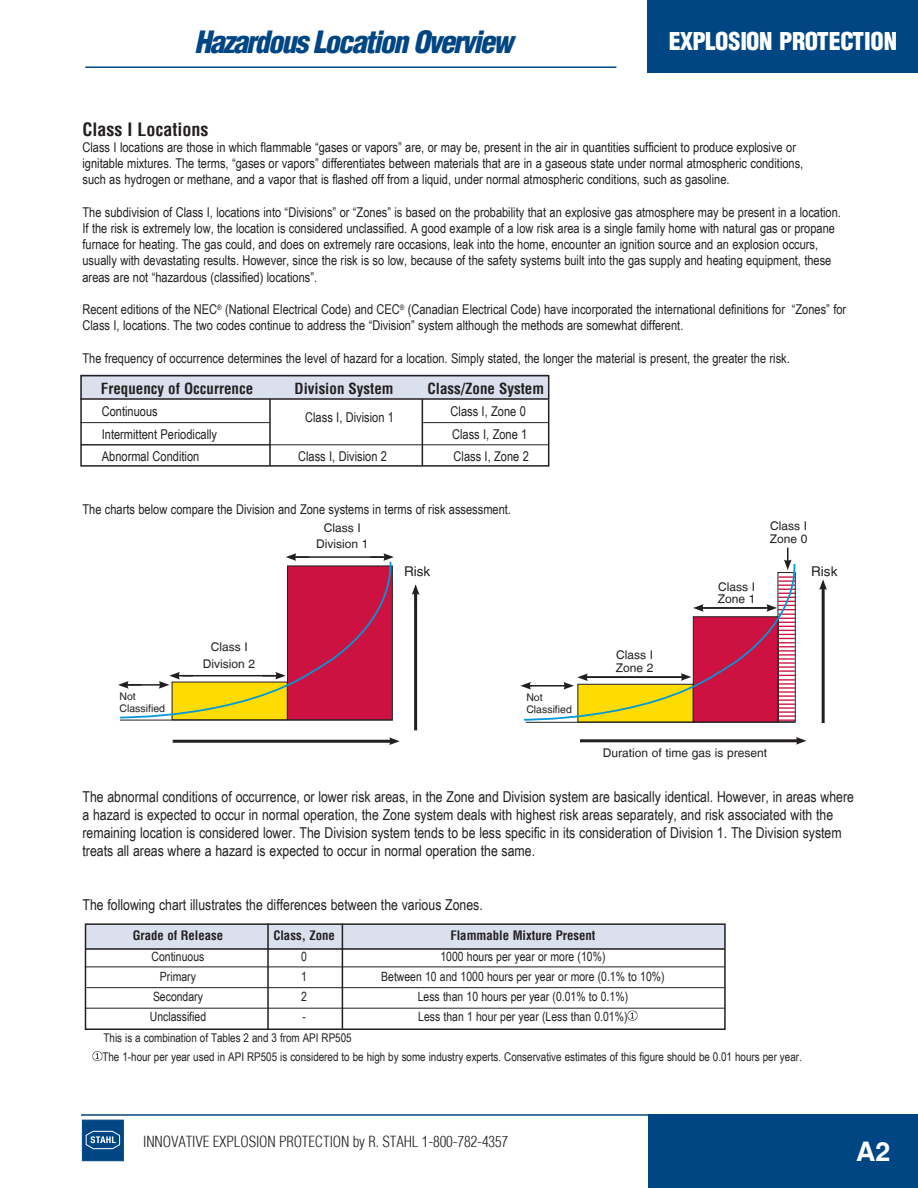
<style>
.page{position:relative;width:918px;height:1188px;background:#fff}
.page>*{position:absolute;margin:0;border:0;box-sizing:border-box;transform-origin:0 0}
.t1{font:italic 900 condensed 30px "Helvetica LT";letter-spacing:-.055em;color:#004684}
.t2{font:700 27px "Helvetica LT";color:#fff}
.t3{font:900 condensed 24px "Helvetica LT";letter-spacing:-.02em;color:#fff}
.t4{font:700 condensed 18px "Helvetica LT";color:#231f20}
.t5{font:15px/18px "Arial Narrow";color:#231f20}
.Body_text{font:300 condensed 15px "Helvetica LT";letter-spacing:-.01em;color:#231f20}
.Bold_Subheader{font:700 condensed 15px "Helvetica LT";color:#231f20}
.t6{font:13.5px/16.2px "Arial Narrow";color:#231f20}
.t7{font:13.5px "Helvetica LT";color:#231f20}
.t8{font:12.75px "Arial Narrow";color:#231f20}
.Bold_Subheader-2{font:700 condensed 12.75px "Helvetica LT";color:#231f20}
.t9{font:12px "Arial Narrow";color:#231f20}
.t10{font:12px "Helvetica LT";color:#231f20}
.t11{font:10.5px/12px "Helvetica LT";color:#231f20}
</style>
<div class="page">
<div style="left:648px;top:0;width:270px;height:73px;background:#004684"></div>
<div style="left:648px;top:1114px;width:270px;height:74px;background:#004684"></div>
<hr style="left:81px;top:1114px;width:837px;height:2px;background:#004684">
<hr style="left:85px;top:66px;width:531px;height:2px;background:#004684">
<div style="left:82px;top:1120px;width:42px;height:41px;background:#004684;border:1px solid #004684"></div>
<svg style="left:85px;top:1130px;width:35px;height:19px"></svg>
<hr style="left:526px;top:722px;width:269px;height:1px;background:#231f20">
<svg style="left:524px;top:564px;width:272px;height:158px"></svg>
<hr style="left:87px;top:987px;width:638px;height:1px;background:#231f20">
<hr style="left:85px;top:1008px;width:640px;height:1px;background:#231f20">
<div style="left:85px;top:924px;width:639px;height:26px;background:#dae0ed"></div>
<div style="left:85px;top:923px;width:641px;height:107px;border:2px solid #231f20"></div>
<hr style="left:267px;top:924px;width:2px;height:105px;background:#231f20">
<hr style="left:85px;top:948px;width:640px;height:2px;background:#231f20">
<hr style="left:85px;top:967px;width:640px;height:1px;background:#231f20">
<hr style="left:342px;top:924px;width:1px;height:105px;background:#231f20">
<img style="left:622px;top:1007px;width:21px;height:14px">
<img style="left:92px;top:1051px;width:11px;height:10px">
<div style="left:80px;top:375px;width:468px;height:24px;background:#dae0ed"></div>
<div style="left:80px;top:375px;width:469px;height:92px;border:2px solid #231f20"></div>
<hr style="left:269px;top:399px;width:2px;height:67px;background:#231f20">
<hr style="left:81px;top:444px;width:189px;height:1px;background:#231f20">
<hr style="left:269px;top:444px;width:279px;height:1px;background:#231f20">
<hr style="left:422px;top:399px;width:1px;height:67px;background:#231f20">
<hr style="left:80px;top:398px;width:468px;height:2px;background:#231f20">
<hr style="left:423px;top:422px;width:125px;height:1px;background:#231f20">
<hr style="left:80px;top:422px;width:189px;height:1px;background:#231f20">
<hr style="left:414px;top:593px;width:3px;height:137px;background:#231f20">
<hr style="left:822px;top:585px;width:3px;height:138px;background:#231f20">
<hr style="left:173px;top:740px;width:218px;height:3px;background:#231f20">
<hr style="left:580px;top:739px;width:218px;height:3px;background:#231f20">
<svg style="left:784px;top:548px;width:8px;height:22px"></svg>
<svg style="left:819px;top:579px;width:8px;height:24px"></svg>
<svg style="left:693px;top:604px;width:11px;height:8px"></svg>
<svg style="left:784px;top:737px;width:23px;height:8px"></svg>
<hr style="left:697px;top:607px;width:72px;height:2px;background:#231f20">
<svg style="left:766px;top:576px;width:30px;height:145px"></svg>
<hr style="left:581px;top:676px;width:102px;height:2px;background:#231f20">
<svg style="left:681px;top:673px;width:10px;height:8px"></svg>
<hr style="left:528px;top:685px;width:38px;height:2px;background:#231f20">
<svg style="left:563px;top:673px;width:25px;height:17px"></svg>
<svg style="left:520px;top:682px;width:12px;height:8px"></svg>
<svg style="left:412px;top:584px;width:7px;height:24px"></svg>
<div style="left:172px;top:682px;width:116px;height:38px;background:#4f4620"></div>
<hr style="left:120px;top:720px;width:273px;height:1px;background:#231f20">
<svg style="left:376px;top:737px;width:24px;height:8px"></svg>
<svg style="left:118px;top:553px;width:276px;height:166px"></svg>
<p class="t1" style="left:195px;top:23px;width:320px">Hazardous Location Overview</p>
<p class="t3" style="left:669px;top:26px;width:230px">EXPLOSION PROTECTION</p>
<p class="t4" style="left:82px;top:118px;width:127px">Class I Locations</p>
<p class="t6" style="left:82px;top:139px;width:722px">Class I locations are those in which flammable “gases or vapors” are, or may be, present in the air in quantities sufficient to produce explosive or ignitable mixtures. The terms, “gases or vapors” differentiates between materials that are in a gaseous state under normal atmospheric conditions, such as hydrogen or methane, and a vapor that is flashed off from a liquid, under normal atmospheric conditions, such as gasoline.</p>
<p class="t6" style="left:82px;top:203px;width:760px">The subdivision of Class I, locations into “Divisions” or “Zones” is based on the probability that an explosive gas atmosphere may be present in a location.<br>If the risk is extremely low, the location is considered unclassified. A good example of a low risk area is a single family home with natural gas or propane furnace for heating. The gas could, and does on extremely rare occasions, leak into the home, encounter an ignition source and an explosion occurs,</p>
<p class="t6" style="left:82px;top:252px;width:750px">usually with devastating results. However, since the risk is so low, because of the safety systems built into the gas supply and heating equipment, these areas are not “hazardous (classified) locations”.</p>
<p class="t6" style="left:82px;top:301px;width:765px">Recent editions of the NEC<sup>®</sup> (National Electrical Code) and CEC<sup>®</sup> (Canadian Electrical Code) have incorporated the international definitions for “Zones” for<br>Class I, locations. The two codes continue to address the “Division” system although the methods are somewhat different.</p>
<p class="t6" style="left:82px;top:349px;width:709px">The frequency of occurrence determines the level of hazard for a location. Simply stated, the longer the material is present, the greater the risk.</p>
<p class="Bold_Subheader" style="left:101px;top:379px;width:154px">Frequency of Occurrence</p>
<p class="Bold_Subheader" style="left:295px;top:379px;width:101px">Division System</p>
<p class="Bold_Subheader" style="left:428px;top:379px;width:118px">Class/Zone System</p>
<p class="t6" style="left:102px;top:403px;width:57px">Continuous</p>
<p class="t6" style="left:451px;top:403px;width:77px">Class I, Zone 0</p>
<p class="t6" style="left:102px;top:425px;width:117px">Intermittent Periodically</p>
<p class="t6" style="left:452px;top:425px;width:77px">Class I, Zone 1</p>
<p class="t6" style="left:102px;top:448px;width:99px">Abnormal Condition</p>
<p class="t6" style="left:298px;top:448px;width:90px">Class I, Division 2</p>
<p class="t6" style="left:454px;top:448px;width:77px">Class I, Zone 2</p>
<p class="t6" style="left:305px;top:409px;width:90px">Class I, Division 1</p>
<p class="t6" style="left:82px;top:500px;width:430px">The charts below compare the Division and Zone systems in terms of risk assessment.</p>
<p class="t10" style="left:324px;top:521px;width:39px">Class I</p>
<p class="t10" style="left:316px;top:537px;width:54px">Division 1</p>
<p class="t10" style="left:770px;top:519px;width:39px">Class I</p>
<p class="t10" style="left:770px;top:532px;width:39px">Zone 0</p>
<p class="t7" style="left:404px;top:563px;width:28px">Risk</p>
<p class="t7" style="left:811px;top:563px;width:28px">Risk</p>
<p class="t10" style="left:718px;top:580px;width:39px">Class I</p>
<p class="t11" style="left:120px;top:690px;width:47px">Not<br>Classified</p>
<p class="t10" style="left:211px;top:640px;width:39px">Class I</p>
<p class="t10" style="left:203px;top:657px;width:54px">Division 2</p>
<p class="t11" style="left:526px;top:691px;width:47px">Not<br>Classified</p>
<p class="t10" style="left:616px;top:647px;width:39px">Class I</p>
<p class="t10" style="left:616px;top:661px;width:39px">Zone 2</p>
<p class="t10" style="left:718px;top:592px;width:39px">Zone 1</p>
<p class="t10" style="left:603px;top:745px;width:166px">Duration of time gas is present</p>
<p class="t5" style="left:82px;top:787px;width:773px">The abnormal conditions of occurrence, or lower risk areas, in the Zone and Division system are basically identical. However, in areas where a hazard is expected to occur in normal operation, the Zone system deals with highest risk areas separately, and risk associated with the remaining location is considered lower. The Division system tends to be less specific in its consideration of Division 1. The Division system treats all areas where a hazard is expected to occur in normal operation the same.</p>
<p class="t5" style="left:82px;top:895px;width:402px">The following chart illustrates the differences between the various Zones.</p>
<p class="Bold_Subheader-2" style="left:133px;top:928px;width:92px">Grade of Release</p>
<p class="Bold_Subheader-2" style="left:273px;top:928px;width:63px">Class, Zone</p>
<p class="Bold_Subheader-2" style="left:450px;top:928px;width:147px">Flammable Mixture Present</p>
<p class="t8" style="left:152px;top:947px;width:54px">Continuous</p>
<p class="t8" style="left:301px;top:947px;width:7px">0</p>
<p class="t8" style="left:440px;top:947px;width:167px">1000 hours per year or more (10%)</p>
<p class="t8" style="left:160px;top:967px;width:38px">Primary</p>
<p class="t8" style="left:301px;top:967px;width:7px">1</p>
<p class="t8" style="left:381px;top:967px;width:285px">Between 10 and 1000 hours per year or more (0.1% to 10%)</p>
<p class="t8" style="left:153px;top:987px;width:51px">Secondary</p>
<p class="t8" style="left:301px;top:987px;width:7px">2</p>
<p class="t8" style="left:418px;top:987px;width:212px">Less than 10 hours per year (0.01% to 0.1%)</p>
<p class="t8" style="left:150px;top:1008px;width:58px">Unclassified</p>
<p class="t8" style="left:302px;top:1008px;width:5px">-</p>
<p class="t8" style="left:418px;top:1008px;width:211px">Less than 1 hour per year (Less than 0.01%)</p>
<p class="t9" style="left:104px;top:1029px;width:250px">This is a combination of Tables 2 and 3 from API RP505</p>
<p class="t9" style="left:102px;top:1048px;width:701px">The 1-hour per year used in API RP505 is considered to be high by some industry experts. Conservative estimates of this figure should be 0.01 hours per year.</p>
<p class="Body_text" style="left:143px;top:1132px;width:366px">INNOVATIVE EXPLOSION PROTECTION by R. STAHL 1-800-782-4357</p>
<p class="t2" style="left:856px;top:1135px;width:36px">A2</p>
</div>
